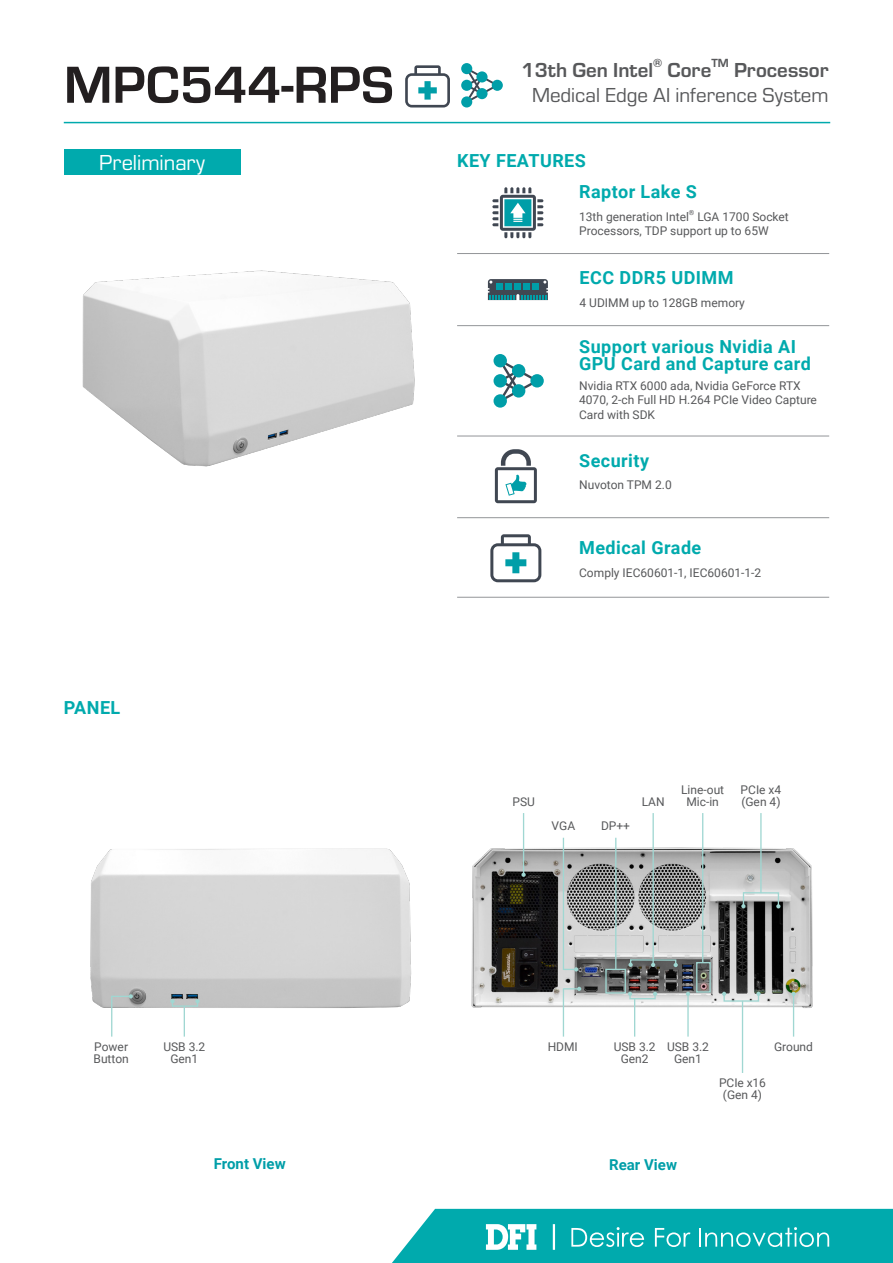
<style>
.page{position:relative;width:893px;height:1263px;background:#fff}
.page>*{position:absolute;margin:0;border:0;box-sizing:border-box;transform-origin:0 0}
.t1{font:700 54px "Eurostile";color:#231f20}
.t2{font:22.5px "Eurostile";color:#fff}
.t3{font:21px "Eurostile";color:#57585a}
.t4{font:700 21px "Eurostile";color:#57585a}
.t5{font:700 18px "Roboto";letter-spacing:.025em;color:#00aaad}
.t6{font:700 15px "Roboto";color:#009ea8}
.t7{font:700 12.3px "Eurostile";color:#57585a}
.t8{font:12px/12px "Roboto";color:#57585a;text-align:center}
.t9{font:7.05px "Roboto";color:#57585a}
</style>
<div class="page">
<hr style="left:64px;top:122px;width:766px;height:1px;background:#00aaad">
<img style="left:90px;top:848px;width:322px;height:162px">
<img style="left:471px;top:846px;width:342px;height:164px">
<svg style="left:392px;top:1209px;width:501px;height:54px;background:#1eb4b6"></svg>
<img style="left:82px;top:270px;width:333px;height:197px">
<div style="left:64px;top:150px;width:176px;height:25px;background:#00aaad"></div>
<hr style="left:457px;top:253px;width:372px;height:1px;background:#939598">
<hr style="left:457px;top:325px;width:372px;height:1px;background:#939598">
<hr style="left:457px;top:436px;width:372px;height:1px;background:#939598">
<hr style="left:457px;top:517px;width:372px;height:1px;background:#939598">
<hr style="left:457px;top:597px;width:372px;height:1px;background:#939598">
<hr style="left:111px;top:996px;width:1px;height:40px;background:#a0d7d2">
<svg style="left:112px;top:994px;width:21px;height:4px"></svg>
<hr style="left:563px;top:988px;width:1px;height:48px;background:#a0d7d2">
<svg style="left:564px;top:987px;width:17px;height:4px"></svg>
<hr style="left:563px;top:838px;width:1px;height:132px;background:#a0d7d2">
<svg style="left:563px;top:967px;width:15px;height:4px"></svg>
<hr style="left:634px;top:998px;width:1px;height:38px;background:#a0d7d2">
<div style="left:629px;top:993px;width:27px;height:6px;border:1px solid #a0d7d2"></div>
<svg style="left:628px;top:992px;width:4px;height:4px"></svg>
<svg style="left:653px;top:992px;width:4px;height:4px"></svg>
<hr style="left:742px;top:1001px;width:1px;height:72px;background:#a0d7d2">
<div style="left:723px;top:993px;width:36px;height:9px;border:1px solid #a0d7d2"></div>
<svg style="left:722px;top:992px;width:4px;height:4px"></svg>
<svg style="left:756px;top:992px;width:5px;height:4px"></svg>
<hr style="left:687px;top:994px;width:2px;height:42px;background:#a0d7d2">
<svg style="left:686px;top:992px;width:4px;height:4px"></svg>
<hr style="left:793px;top:994px;width:1px;height:42px;background:#a0d7d2">
<svg style="left:791px;top:992px;width:5px;height:4px"></svg>
<hr style="left:615px;top:838px;width:1px;height:131px;background:#a0d7d2">
<div style="left:605px;top:969px;width:21px;height:24px;border:1px solid #a0d7d2"></div>
<hr style="left:702px;top:813px;width:1px;height:150px;background:#a0d7d2">
<div style="left:696px;top:962px;width:15px;height:31px;border:1px solid #a0d7d2"></div>
<hr style="left:184px;top:1006px;width:1px;height:30px;background:#a0d7d2">
<div style="left:172px;top:1000px;width:26px;height:7px;border:1px solid #a0d7d2"></div>
<svg style="left:170px;top:999px;width:5px;height:4px"></svg>
<svg style="left:195px;top:999px;width:5px;height:4px"></svg>
<hr style="left:652px;top:813px;width:2px;height:152px;background:#a0d7d2">
<div style="left:630px;top:959px;width:46px;height:7px;border:1px solid #a0d7d2"></div>
<svg style="left:628px;top:963px;width:5px;height:4px"></svg>
<svg style="left:674px;top:963px;width:4px;height:4px"></svg>
<hr style="left:760px;top:813px;width:2px;height:80px;background:#a0d7d2">
<div style="left:743px;top:892px;width:36px;height:15px;border:1px solid #a0d7d2"></div>
<svg style="left:741px;top:904px;width:5px;height:4px"></svg>
<svg style="left:776px;top:904px;width:4px;height:4px"></svg>
<hr style="left:523px;top:813px;width:1px;height:62px;background:#a0d7d2">
<svg style="left:521px;top:873px;width:5px;height:4px"></svg>
<svg style="left:405px;top:65px;width:45px;height:42px"></svg>
<svg style="left:495px;top:449px;width:42px;height:54px"></svg>
<svg style="left:490px;top:534px;width:51px;height:48px"></svg>
<svg style="left:488px;top:279px;width:60px;height:21px"></svg>
<svg style="left:465px;top:68px;width:34px;height:35px"></svg>
<div style="left:461px;top:63px;width:11px;height:11px;background:#009ea8;border-radius:50%"></div>
<div style="left:461px;top:80px;width:11px;height:11px;background:#009ea8;border-radius:50%"></div>
<div style="left:492px;top:80px;width:11px;height:11px;background:#009ea8;border-radius:50%"></div>
<div style="left:461px;top:96px;width:11px;height:11px;background:#009ea8;border-radius:50%"></div>
<div style="left:476px;top:71px;width:12px;height:11px;background:#009ea8;border-radius:50%"></div>
<div style="left:476px;top:88px;width:12px;height:11px;background:#009ea8;border-radius:50%"></div>
<svg style="left:498px;top:363px;width:42px;height:36px"></svg>
<div style="left:493px;top:354px;width:14px;height:13px;background:#009ea8;border-radius:50%"></div>
<div style="left:493px;top:374px;width:14px;height:13px;background:#009ea8;border-radius:50%"></div>
<div style="left:530px;top:374px;width:14px;height:13px;background:#009ea8;border-radius:50%"></div>
<div style="left:493px;top:394px;width:14px;height:14px;background:#009ea8;border-radius:50%"></div>
<div style="left:512px;top:364px;width:13px;height:13px;background:#009ea8;border-radius:50%"></div>
<div style="left:512px;top:384px;width:13px;height:14px;background:#009ea8;border-radius:50%"></div>
<svg style="left:492px;top:187px;width:51px;height:51px"></svg>
<p class="t1" style="left:64px;top:46px;width:331px">MPC544-RPS</p>
<p class="t4" style="left:522px;top:55px;width:133px">13th Gen Intel</p>
<p class="t7" style="left:653px;top:54px;width:11px">®</p>
<p class="t4" style="left:667px;top:55px;width:45px">Core</p>
<p class="t7" style="left:711px;top:54px;width:19px">TM</p>
<p class="t4" style="left:734px;top:55px;width:96px">Processor</p>
<p class="t3" style="left:532px;top:81px;width:298px">Medical Edge AI inference System</p>
<p class="t2" style="left:99px;top:147px;width:107px">Preliminary</p>
<p class="t5" style="left:457px;top:148px;width:130px">KEY FEATURES</p>
<p class="t5" style="left:579px;top:179px;width:119px">Raptor Lake S</p>
<p class="t8" style="left:579px;top:210px;width:111px">13th generation Intel</p>
<p class="t9" style="left:689px;top:208px;width:7px">®</p>
<p class="t8" style="left:697px;top:210px;width:93px">LGA 1700 Socket</p>
<p class="t8" style="left:579px;top:224px;width:191px">Processors, TDP support up to 65W</p>
<p class="t5" style="left:580px;top:265px;width:156px">ECC DDR5 UDIMM</p>
<p class="t8" style="left:580px;top:296px;width:167px">4 UDIMM up to 128GB memory</p>
<p class="t5" style="left:579px;top:334px;width:218px">Support various Nvidia AI</p>
<p class="t5" style="left:579px;top:351px;width:233px">GPU Card and Capture card</p>
<p class="t8" style="left:579px;top:379px;width:223px">Nvidia RTX 6000 ada, Nvidia GeForce RTX</p>
<p class="t8" style="left:579px;top:394px;width:239px">4070, 2-ch Full HD H.264 PCIe Video Capture</p>
<p class="t8" style="left:579px;top:408px;width:77px">Card with SDK</p>
<p class="t5" style="left:579px;top:448px;width:71px">Security</p>
<p class="t8" style="left:579px;top:479px;width:94px">Nuvoton TPM 2.0</p>
<p class="t5" style="left:64px;top:695px;width:58px">PANEL</p>
<p class="t5" style="left:579px;top:535px;width:124px">Medical Grade</p>
<p class="t8" style="left:579px;top:566px;width:184px">Comply IEC60601-1, IEC60601-1-2</p>
<p class="t8" style="left:681px;top:784px;width:45px">Line-out</p>
<p class="t8" style="left:686px;top:796px;width:34px">Mic-in</p>
<p class="t8" style="left:741px;top:784px;width:42px">PCIe x4</p>
<p class="t8" style="left:513px;top:796px;width:24px">PSU</p>
<p class="t8" style="left:741px;top:796px;width:41px">(Gen 4)</p>
<p class="t8" style="left:642px;top:796px;width:24px">LAN</p>
<p class="t8" style="left:552px;top:819px;width:25px">VGA</p>
<p class="t8" style="left:601px;top:819px;width:31px">DP++</p>
<p class="t8" style="left:94px;top:1040px;width:35px">Power</p>
<p class="t8" style="left:94px;top:1052px;width:37px">Button</p>
<p class="t8" style="left:163px;top:1040px;width:43px">USB 3.2</p>
<p class="t8" style="left:170px;top:1052px;width:29px">Gen1</p>
<p class="t8" style="left:548px;top:1040px;width:32px">HDMI</p>
<p class="t8" style="left:774px;top:1040px;width:40px">Ground</p>
<p class="t8" style="left:614px;top:1040px;width:43px">USB 3.2</p>
<p class="t8" style="left:621px;top:1052px;width:29px">Gen2</p>
<p class="t8" style="left:667px;top:1040px;width:43px">USB 3.2</p>
<p class="t8" style="left:674px;top:1052px;width:29px">Gen1</p>
<p class="t8" style="left:719px;top:1077px;width:48px">PCIe x16 (Gen 4)</p>
<p class="t6" style="left:214px;top:1153px;width:73px">Front View</p>
<p class="t6" style="left:609px;top:1154px;width:69px">Rear View</p>
</div>
